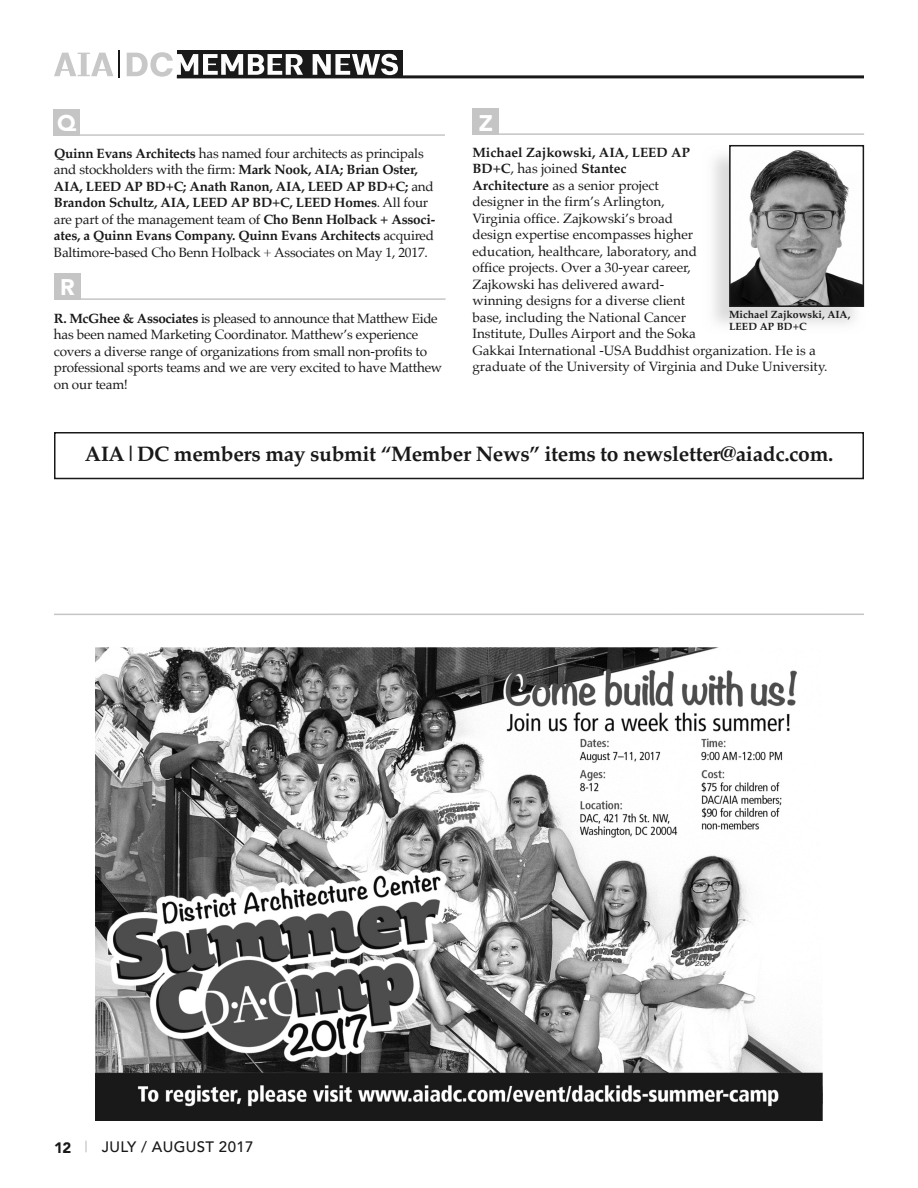
<style>
.page{position:relative;width:918px;height:1188px;background:#fff}
.page>*{position:absolute;margin:0;border:0;box-sizing:border-box;transform-origin:0 0}
.t1{font:900 22.5px "Avenir";color:#fff}
.t2{font:700 21px "Palatino";letter-spacing:-.015em;color:#191919}
.t3{font:500 15px "Avenir";letter-spacing:.025em;color:#191919}
.t4{font:13.5px/16.5px "Palatino";color:#191919}
.t5{font:700 13.5px/16.5px "Palatino";letter-spacing:-.015em;color:#191919}
.t6{font:700 10.5px/12px "Palatino";color:#191919}
.s1{font-weight:400}
.s2{font-weight:700}
.s3{font-weight:900}
.s4{color:#c5c5c5}
</style>
<div class="page">
<hr style="left:177px;top:75px;width:687px;height:3px;background:#191919">
<div style="left:177px;top:50px;width:226px;height:28px;background:#191919"></div>
<svg style="left:54px;top:53px;width:59px;height:23px"></svg>
<hr style="left:118px;top:50px;width:2px;height:28px;background:#191919">
<svg style="left:127px;top:52px;width:176px;height:25px"></svg>
<svg style="left:313px;top:54px;width:85px;height:21px"></svg>
<img style="left:96px;top:648px;width:726px;height:472px">
<hr style="left:54px;top:614px;width:810px;height:1px;background:#c5c5c5">
<div style="left:54px;top:273px;width:27px;height:27px;background:#c5c5c5"></div>
<hr style="left:54px;top:298px;width:392px;height:2px;background:#c5c5c5">
<div style="left:472px;top:108px;width:28px;height:27px;background:#c5c5c5"></div>
<hr style="left:472px;top:133px;width:392px;height:2px;background:#c5c5c5">
<img style="left:732px;top:150px;width:129px;height:154px">
<div style="left:729px;top:145px;width:135px;height:162px;border:2px solid #191919"></div>
<div style="left:53px;top:109px;width:27px;height:27px;background:#c5c5c5"></div>
<hr style="left:53px;top:134px;width:392px;height:2px;background:#c5c5c5">
<div style="left:54px;top:432px;width:810px;height:47px;border:2px solid #191919"></div>
<h1 class="t1" style="left:57px;top:104px;width:21px">Q</h1>
<p class="t5" style="left:54px;top:146px;width:383px">Quinn Evans Architects <span class="s1">has named four architects as principals and stockholders with the firm:</span> Mark Nook, AIA; Brian Oster, AIA, LEED AP BD+C; Anath Ranon, AIA, LEED AP BD+C; <span class="s1">and </span>Brandon Schultz, AIA, LEED AP BD+C, LEED Homes<span class="s1">. All four are part of the management team of</span> Cho Benn Holback + Associ&shy;ates, a Quinn Evans Company. Quinn Evans Architects <span class="s1">acquired Baltimore-based Cho Benn Holback + Associates on May 1, 2017.</span></p>
<h1 class="t1" style="left:60px;top:268px;width:16px">R</h1>
<p class="t4" style="left:54px;top:311px;width:390px"><span class="s2">R. McGhee &amp; Associates</span> is pleased to announce that Matthew Eide has been named Marketing Coordinator. Matthew’s experience covers a diverse range of organizations from small non-profits to professional sports teams and we are very excited to have Matthew on our team!</p>
<h1 class="t1" style="left:479px;top:103px;width:16px">Z</h1>
<p class="t4" style="left:472px;top:145px;width:356px"><span class="s2">Michael Zajkowski, AIA, LEED AP<br>BD+C</span>, has joined <span class="s2">Stantec<br>Architecture</span> as a senior project<br>designer in the firm’s Arlington,<br>Virginia office. Zajkowski’s broad<br>design expertise encompasses higher<br>education, healthcare, laboratory, and<br>office projects. Over a 30-year career,<br>Zajkowski has delivered award-<br>winning designs for a diverse client<br>base, including the National Cancer<br>Institute, Dulles Airport and the Soka<br>Gakkai International -USA Buddhist organization. He is a graduate of the University of Virginia and Duke University.</p>
<p class="t6" style="left:729px;top:309px;width:123px">Michael Zajkowski, AIA,<br>LEED AP BD+C</p>
<h2 class="t2" style="left:85px;top:444px;width:750px">AIA|DC members may submit “Member News” items to newsletter@aiadc.com.</h2>
<p class="t3" style="left:54px;top:1134px;width:201px"><span class="s3">12</span> <span class="s4">|</span> JULY / AUGUST 2017</p>
</div>
